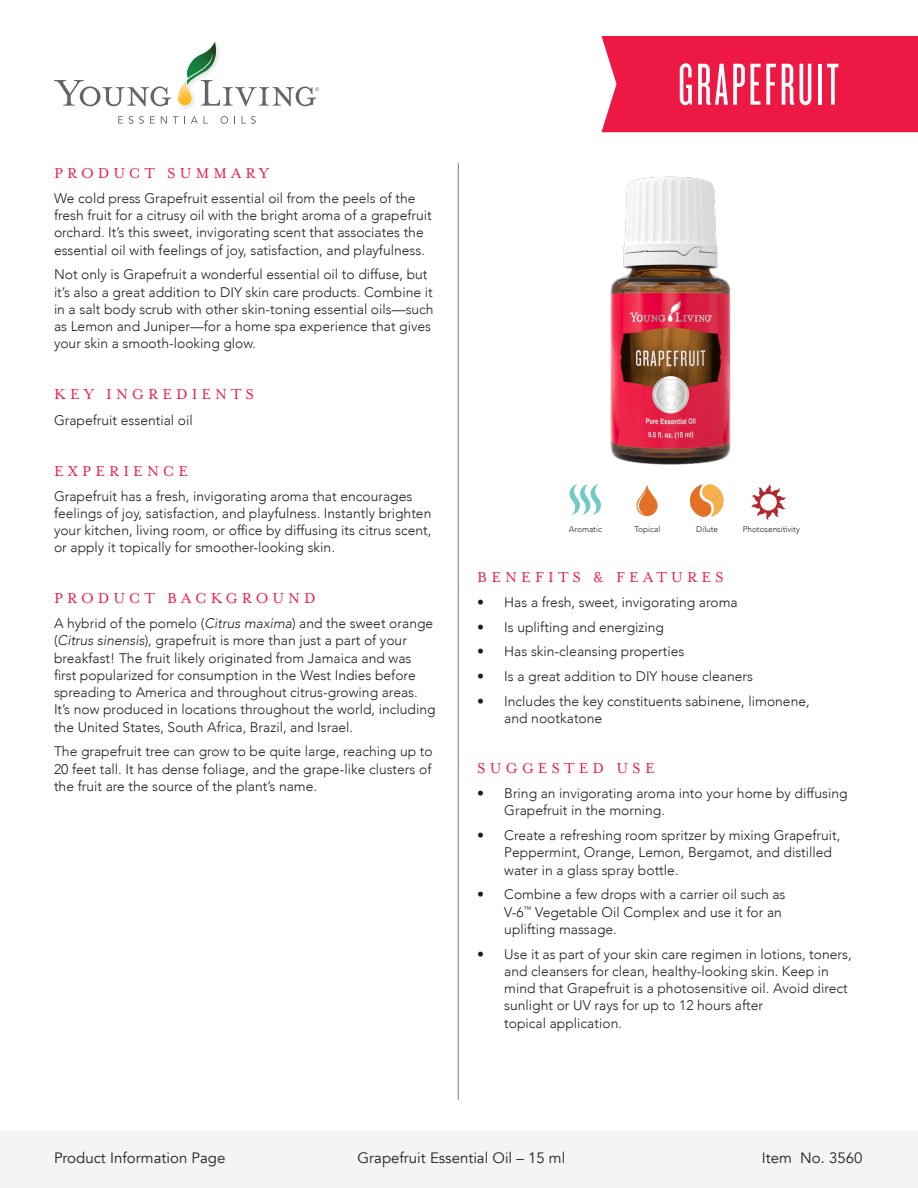
<style>
.page{position:relative;width:918px;height:1188px;background:#fff}
.page>*{position:absolute;margin:0;border:0;box-sizing:border-box;transform-origin:0 0}
.t1{font:61.5px "Knockout 26 Junior Flywght";letter-spacing:.05em;color:#fff}
.t2{font:16.5px "Mrs Eaves OT";letter-spacing:.25em;color:#ed1844}
.t3{font:15px "Avenir";color:#231f20}
.t4{font:300 13.8px/17.2px "Avenir";color:#231f20}
.t5{font:300 8.25px "Avenir";color:#231f20}
.s1{font-style:italic}
</style>
<div class="page">
<div style="left:0;top:1130px;width:918px;height:58px;background:#f4f4f4"></div>
<img style="left:181px;top:106px;width:10px;height:2px">
<svg style="left:118px;top:116px;width:5px;height:8px"></svg>
<svg style="left:129px;top:116px;width:4px;height:8px"></svg>
<svg style="left:139px;top:116px;width:5px;height:8px"></svg>
<svg style="left:150px;top:116px;width:5px;height:8px"></svg>
<svg style="left:161px;top:116px;width:6px;height:8px"></svg>
<svg style="left:173px;top:116px;width:5px;height:8px"></svg>
<svg style="left:191px;top:116px;width:17px;height:8px"></svg>
<svg style="left:220px;top:116px;width:8px;height:8px"></svg>
<svg style="left:242px;top:116px;width:14px;height:8px"></svg>
<svg style="left:54px;top:41px;width:265px;height:65px"></svg>
<hr style="left:458px;top:163px;width:1px;height:937px;background:#777779">
<div style="left:602px;top:36px;width:316px;height:96px;background:#ed1844"></div>
<img style="left:611px;top:177px;width:120px;height:287px">
<svg style="left:690px;top:484px;width:34px;height:33px"></svg>
<svg style="left:751px;top:484px;width:35px;height:36px"></svg>
<svg style="left:636px;top:484px;width:22px;height:32px"></svg>
<svg style="left:569px;top:484px;width:32px;height:31px"></svg>
<p class="t2" style="left:54px;top:164px;width:217px">PRODUCT SUMMARY</p>
<p class="t4" style="left:54px;top:190px;width:379px">We cold press Grapefruit essential oil from the peels of the fresh fruit for a citrusy oil with the bright aroma of a grapefruit orchard. It’s this sweet, invigorating scent that associates the essential oil with feelings of joy, satisfaction, and playfulness.</p>
<p class="t4" style="left:54px;top:266px;width:381px">Not only is Grapefruit a wonderful essential oil to diffuse, but it’s also a great addition to DIY skin care products. Combine it in a salt body scrub with other skin-toning essential oils—such as Lemon and Juniper—for a home spa experience that gives your skin a smooth-looking glow.</p>
<p class="t2" style="left:54px;top:386px;width:202px">KEY INGREDIENTS</p>
<p class="t4" style="left:54px;top:412px;width:140px">Grapefruit essential oil</p>
<p class="t2" style="left:54px;top:462px;width:136px">EXPERIENCE</p>
<p class="t4" style="left:54px;top:487px;width:379px">Grapefruit has a fresh, invigorating aroma that encourages feelings of joy, satisfaction, and playfulness. Instantly brighten your kitchen, living room, or office by diffusing its citrus scent, or apply it topically for smoother-looking skin.</p>
<p class="t2" style="left:54px;top:590px;width:263px">PRODUCT BACKGROUND</p>
<p class="t4" style="left:54px;top:615px;width:383px">A hybrid of the pomelo (<span class="s1">Citrus maxima</span>) and the sweet orange (<span class="s1">Citrus sinensis</span>), grapefruit is more than just a part of your breakfast! The fruit likely originated from Jamaica and was first popularized for consumption in the West Indies before spreading to America and throughout citrus-growing areas.<br>It’s now produced in locations throughout the world, including the United States, South Africa, Brazil, and Israel.</p>
<p class="t4" style="left:54px;top:743px;width:380px;text-align:justify">The grapefruit tree can grow to be quite large, reaching up to 20 feet tall. It has dense foliage, and the grape-like clusters of the fruit are the source of the plant’s name.</p>
<p class="t1" style="left:678px;top:50px;width:162px">GRAPEFRUIT</p>
<p class="t5" style="left:569px;top:524px;width:35px">Aromatic</p>
<p class="t5" style="left:634px;top:524px;width:27px">Topical</p>
<p class="t5" style="left:696px;top:524px;width:23px">Dilute</p>
<p class="t5" style="left:743px;top:524px;width:59px">Photosensitivity</p>
<p class="t2" style="left:477px;top:568px;width:248px">BENEFITS &amp; FEATURES</p>
<p class="t4" style="left:477px;top:593px;width:262px">• Has a fresh, sweet, invigorating aroma</p>
<p class="t4" style="left:477px;top:618px;width:188px">• Is uplifting and energizing</p>
<p class="t4" style="left:477px;top:643px;width:209px">• Has skin-cleansing properties</p>
<p class="t4" style="left:477px;top:668px;width:277px">• Is a great addition to DIY house cleaners</p>
<p class="t4" style="left:504px;top:692px;width:307px;text-indent:-27px">• Includes the key constituents sabinene, limonene, and nootkatone</p>
<p class="t2" style="left:477px;top:759px;width:179px">SUGGESTED USE</p>
<p class="t4" style="left:504px;top:785px;width:345px;text-indent:-27px">• Bring an invigorating aroma into your home by diffusing<br>Grapefruit in the morning.</p>
<p class="t4" style="left:504px;top:827px;width:338px;text-indent:-27px">• Create a refreshing room spritzer by mixing Grapefruit,<br>Peppermint, Orange, Lemon, Bergamot, and distilled water in a glass spray bottle.</p>
<p class="t4" style="left:504px;top:886px;width:283px;text-indent:-27px">• Combine a few drops with a carrier oil such as<br>V-6<sup>™</sup> Vegetable Oil Complex and use it for an uplifting massage.</p>
<p class="t4" style="left:504px;top:945px;width:349px;text-indent:-27px">• Use it as part of your skin care regimen in lotions, toners, and cleansers for clean, healthy-looking skin. Keep in mind that Grapefruit is a photosensitive oil. Avoid direct sunlight or UV rays for up to 12 hours after<br>topical application.</p>
<p class="t3" style="left:54px;top:1148px;width:173px">Product Information Page</p>
<p class="t3" style="left:358px;top:1148px;width:209px">Grapefruit Essential Oil – 15 ml</p>
<p class="t3" style="left:762px;top:1148px;width:102px">Item No. 3560</p>
</div>
